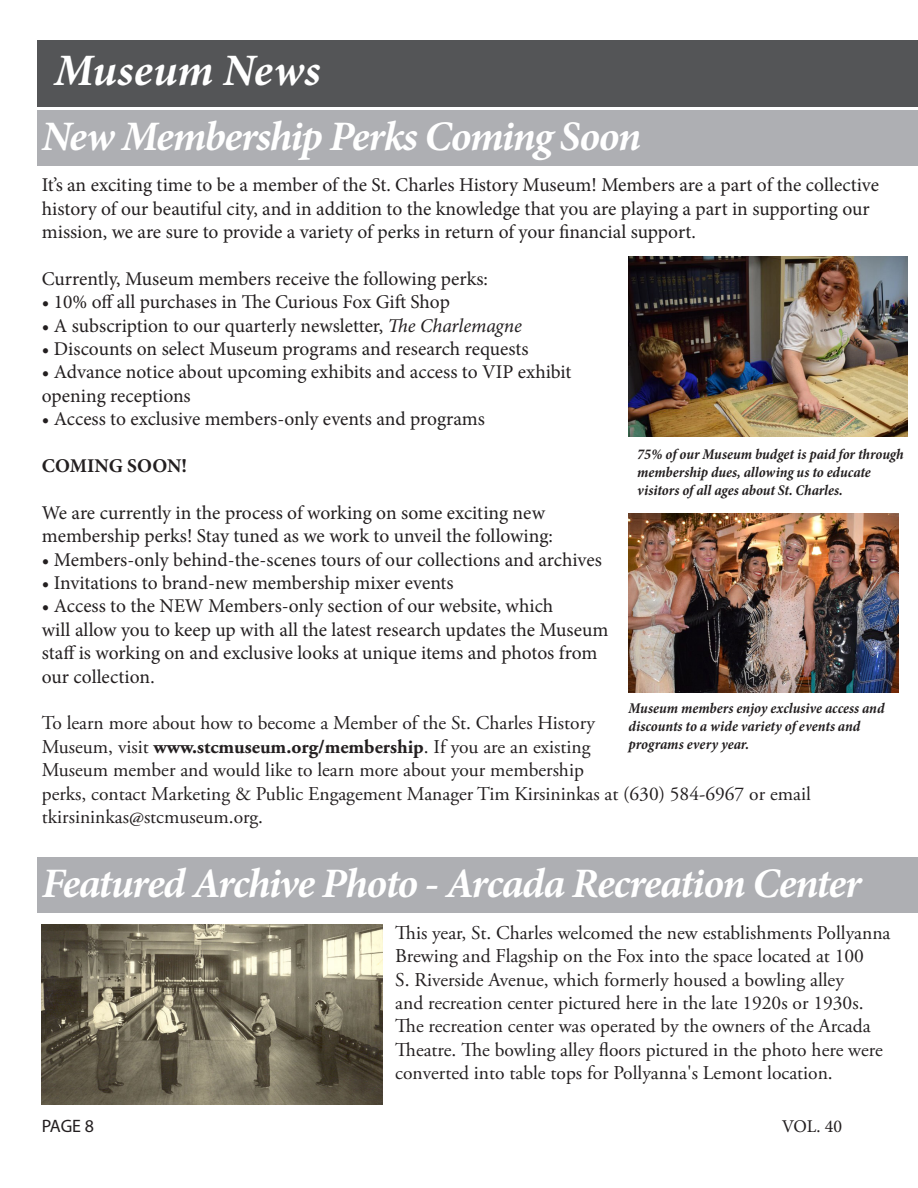
<style>
.page{position:relative;width:918px;height:1188px;background:#fff}
.page>*{position:absolute;margin:0;border:0;box-sizing:border-box;transform-origin:0 0}
.t1{font:italic 700 45px "Minion Pro";letter-spacing:.005em;color:#fff}
.t2{font:italic 700 42px "Minion Pro";letter-spacing:-.035em;color:#fff}
.t3{font:19.5px/23.4px "Minion Pro";letter-spacing:-.005em;color:#231f20}
.t4{font:19.5px/23.4px "Adobe Garamond Pro";color:#231f20}
.t5{font:700 19.5px "Minion Pro";color:#231f20}
.t6{font:18px "Minion Pro";color:#231f20}
.t7{font:18px "Myriad Pro";color:#231f20}
.t8{font:italic 700 condensed 15px/18px "Minion Pro";color:#231f20}
.s1{font-style:italic}
.s2{font-family:"Adobe Garamond Pro"}
.s3{font-weight:700}
</style>
<div class="page">
<div style="left:38px;top:40px;width:880px;height:67px;background:#545557"></div>
<div style="left:38px;top:110px;width:880px;height:56px;background:#aeafb3"></div>
<img style="left:629px;top:256px;width:278px;height:180px">
<img style="left:629px;top:513px;width:270px;height:180px">
<div style="left:38px;top:858px;width:880px;height:55px;background:#aeafb3"></div>
<img style="left:42px;top:925px;width:340px;height:180px">
<p class="t1" style="left:54px;top:38px;width:268px">Museum News</p>
<p class="t2" style="left:42px;top:106px;width:601px">New Membership Perks Coming Soon</p>
<p class="t3" style="left:42px;top:173px;width:839px">It’s an exciting time to be a member of the St. Charles History Museum! Members are a part of the collective history of our beautiful city, and in addition to the knowledge that you are playing a part in supporting our mission, we are sure to provide a variety of perks in return of your financial support.</p>
<p class="t3" style="left:42px;top:267px;width:448px">Currently, Museum members receive the following perks:</p>
<p class="t3" style="left:42px;top:290px;width:410px">• 10% off all purchases in The Curious Fox Gift Shop</p>
<p class="t3" style="left:42px;top:314px;width:482px">• A subscription to our quarterly newsletter, <span class="s1">The Charlemagne</span></p>
<p class="t3" style="left:42px;top:337px;width:488px">• Discounts on select Museum programs and research requests</p>
<p class="t3" style="left:42px;top:361px;width:531px">• Advance notice about upcoming exhibits and access to VIP exhibit opening receptions</p>
<p class="t3" style="left:42px;top:407px;width:444px">• Access to exclusive members-only events and programs</p>
<p class="t5" style="left:42px;top:452px;width:147px">COMING SOON!</p>
<p class="t3" style="left:42px;top:501px;width:513px">We are currently in the process of working on some exciting new membership perks! Stay tuned as we work to unveil the following:</p>
<p class="t3" style="left:42px;top:548px;width:562px">• Members-only behind-the-scenes tours of our collections and archives</p>
<p class="t3" style="left:42px;top:571px;width:413px">• Invitations to brand-new membership mixer events</p>
<p class="t3" style="left:42px;top:595px;width:513px">• Access to the NEW Members-only section of our website, which</p>
<p class="t3" style="left:42px;top:618px;width:568px">will allow you to keep up with all the latest research updates the Museum staff is working on and exclusive looks at unique items and photos from our collection<span class="s2">.</span></p>
<p class="t4" style="left:42px;top:712px;width:770px">To learn more about how to become a Member of the St. Charles History<br>Museum, visit <span class="s3">www.stcmuseum.org/membership</span>. If you are an existing<br>Museum member and would like to learn more about your membership<br>perks, contact Marketing &amp; Public Engagement Manager Tim Kirsininkas at (630) 584-6967 or email tkirsininkas@stcmuseum.org.</p>
<p class="t8" style="left:637px;top:445px;width:268px">75% of our Museum budget is paid for through membership dues, allowing us to educate visitors of all ages about St. Charles.</p>
<p class="t8" style="left:629px;top:699px;width:258px">Museum members enjoy exclusive access and discounts to a wide variety of events and programs every year.</p>
<p class="t2" style="left:42px;top:854px;width:821px">Featured Archive Photo - Arcada Recreation Center</p>
<p class="t4" style="left:395px;top:922px;width:497px">This year, St. Charles welcomed the new establishments Pollyanna Brewing and Flagship on the Fox into the space located at 100<br>S. Riverside Avenue, which formerly housed a bowling alley<br>and recreation center pictured here in the late 1920s or 1930s.<br>The recreation center was operated by the owners of the Arcada Theatre. The bowling alley floors pictured in the photo here were converted into table tops for Pollyanna's Lemont location.</p>
<p class="t7" style="left:42px;top:1115px;width:54px">PAGE 8</p>
<p class="t6" style="left:782px;top:1114px;width:62px">VOL. 40</p>
</div>
